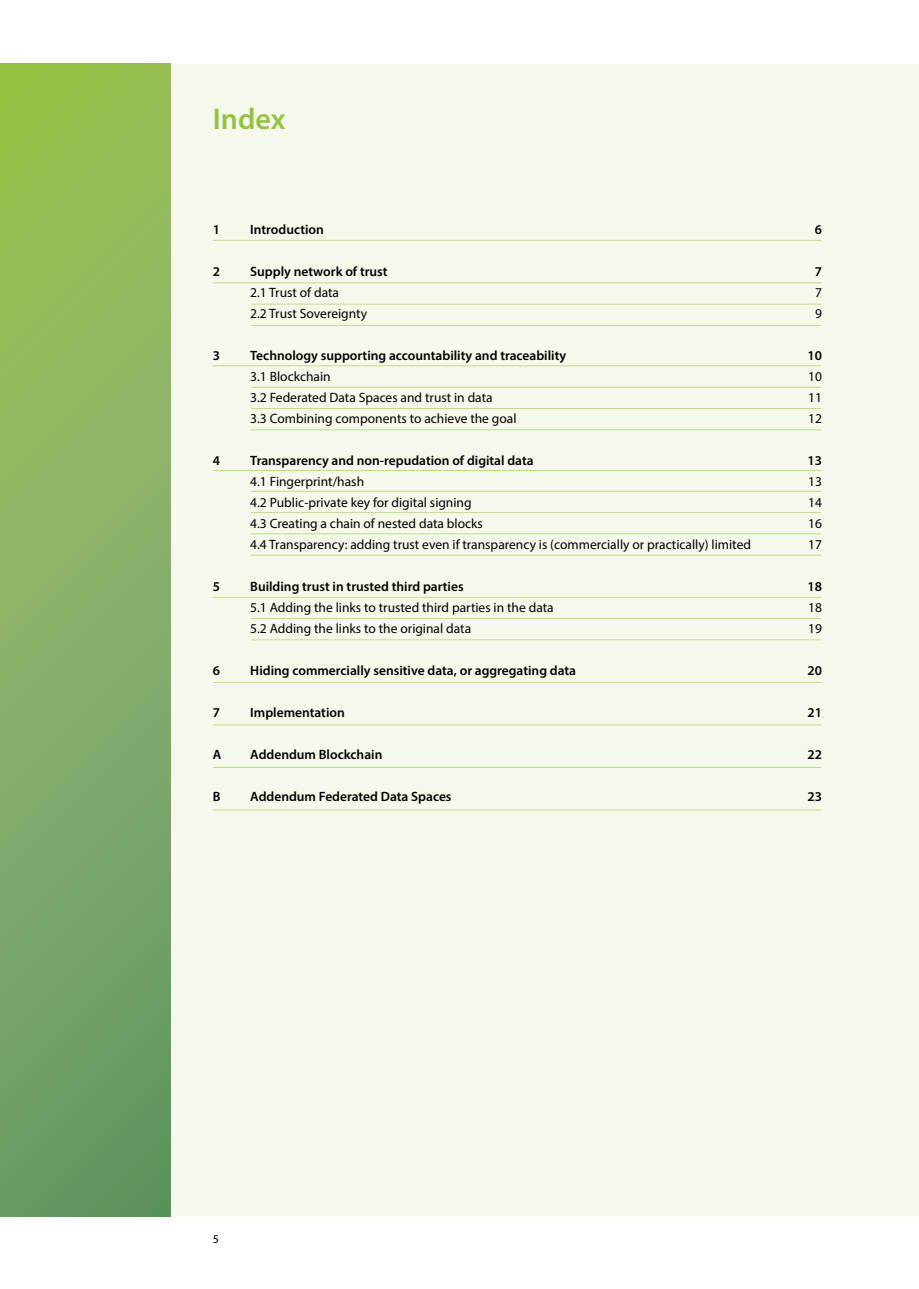
<style>
.page{position:relative;width:919px;height:1289px;background:#fff}
.page>*{position:absolute;margin:0;border:0;box-sizing:border-box;transform-origin:0 0}
.t1{font:600 30px "Myriad Pro";color:#97c141}
.t2{font:13.5px "Myriad Pro";color:#000}
.t3{font:600 13.5px "Myriad Pro";color:#000}
.t4{font:12px "Myriad Pro";color:#000}
</style>
<div class="page">
<div style="left:0;top:64px;width:918px;height:1152px;background:#f5f9ec"></div>
<svg style="left:0;top:64px;width:170px;height:1152px;background:#83ae62"></svg>
<hr style="left:213px;top:240px;width:608px;height:1px;background:#c1da8d">
<hr style="left:213px;top:365px;width:608px;height:1px;background:#c1da8d">
<hr style="left:213px;top:282px;width:608px;height:1px;background:#c1da8d">
<hr style="left:251px;top:304px;width:570px;height:1px;background:#c1da8d">
<hr style="left:251px;top:325px;width:570px;height:1px;background:#c1da8d">
<hr style="left:213px;top:470px;width:608px;height:1px;background:#c1da8d">
<hr style="left:251px;top:387px;width:570px;height:1px;background:#c1da8d">
<hr style="left:251px;top:408px;width:570px;height:1px;background:#c1da8d">
<hr style="left:251px;top:429px;width:570px;height:1px;background:#c1da8d">
<hr style="left:251px;top:491px;width:570px;height:1px;background:#c1da8d">
<hr style="left:251px;top:512px;width:570px;height:1px;background:#c1da8d">
<hr style="left:251px;top:533px;width:570px;height:1px;background:#c1da8d">
<hr style="left:251px;top:554px;width:570px;height:1px;background:#c1da8d">
<hr style="left:213px;top:597px;width:608px;height:1px;background:#c1da8d">
<hr style="left:251px;top:618px;width:570px;height:1px;background:#c1da8d">
<hr style="left:251px;top:639px;width:570px;height:1px;background:#c1da8d">
<hr style="left:213px;top:682px;width:608px;height:1px;background:#c1da8d">
<hr style="left:213px;top:724px;width:608px;height:1px;background:#c1da8d">
<hr style="left:213px;top:767px;width:608px;height:1px;background:#c1da8d">
<hr style="left:213px;top:809px;width:608px;height:1px;background:#c1da8d">
<h1 class="t1" style="left:213px;top:100px;width:74px">Index</h1>
<p class="t3" style="left:213px;top:221px;width:9px">1</p>
<p class="t3" style="left:250px;top:221px;width:75px">Introduction</p>
<p class="t3" style="left:814px;top:221px;width:9px">6</p>
<p class="t3" style="left:213px;top:263px;width:9px">2</p>
<p class="t3" style="left:250px;top:263px;width:139px">Supply network of trust</p>
<p class="t3" style="left:814px;top:263px;width:9px">7</p>
<p class="t2" style="left:250px;top:284px;width:90px">2.1 Trust of data</p>
<p class="t2" style="left:815px;top:284px;width:8px">7</p>
<p class="t2" style="left:250px;top:305px;width:118px">2.2 Trust Sovereignty</p>
<p class="t2" style="left:815px;top:305px;width:8px">9</p>
<p class="t3" style="left:213px;top:347px;width:9px">3</p>
<p class="t3" style="left:250px;top:347px;width:317px">Technology supporting accountability and traceability</p>
<p class="t3" style="left:807px;top:347px;width:16px">10</p>
<p class="t2" style="left:250px;top:368px;width:82px">3.1 Blockchain</p>
<p class="t2" style="left:808px;top:368px;width:15px">10</p>
<p class="t2" style="left:250px;top:389px;width:244px">3.2 Federated Data Spaces and trust in data</p>
<p class="t2" style="left:808px;top:389px;width:15px">11</p>
<p class="t2" style="left:250px;top:410px;width:268px">3.3 Combining components to achieve the goal</p>
<p class="t2" style="left:808px;top:410px;width:15px">12</p>
<p class="t3" style="left:213px;top:452px;width:9px">4</p>
<p class="t3" style="left:250px;top:452px;width:285px">Transparency and non-repudation of digital data</p>
<p class="t3" style="left:807px;top:452px;width:16px">13</p>
<p class="t2" style="left:250px;top:473px;width:115px">4.1 Fingerprint/hash</p>
<p class="t2" style="left:808px;top:473px;width:15px">13</p>
<p class="t2" style="left:250px;top:494px;width:223px">4.2 Public-private key for digital signing</p>
<p class="t2" style="left:808px;top:494px;width:15px">14</p>
<p class="t2" style="left:250px;top:515px;width:234px">4.3 Creating a chain of nested data blocks</p>
<p class="t2" style="left:808px;top:515px;width:15px">16</p>
<p class="t2" style="left:250px;top:536px;width:502px">4.4 Transparency: adding trust even if transparency is (commercially or practically) limited</p>
<p class="t2" style="left:808px;top:536px;width:15px">17</p>
<p class="t3" style="left:213px;top:578px;width:9px">5</p>
<p class="t3" style="left:250px;top:578px;width:215px">Building trust in trusted third parties</p>
<p class="t3" style="left:807px;top:578px;width:16px">18</p>
<p class="t2" style="left:250px;top:599px;width:305px">5.1 Adding the links to trusted third parties in the data</p>
<p class="t2" style="left:808px;top:599px;width:15px">18</p>
<p class="t2" style="left:250px;top:620px;width:222px">5.2 Adding the links to the original data</p>
<p class="t2" style="left:808px;top:620px;width:15px">19</p>
<p class="t3" style="left:213px;top:662px;width:9px">6</p>
<p class="t3" style="left:250px;top:662px;width:327px">Hiding commercially sensitive data, or aggregating data</p>
<p class="t3" style="left:807px;top:662px;width:16px">20</p>
<p class="t3" style="left:213px;top:704px;width:9px">7</p>
<p class="t3" style="left:250px;top:704px;width:96px">Implementation</p>
<p class="t3" style="left:807px;top:704px;width:16px">21</p>
<p class="t3" style="left:213px;top:746px;width:10px">A</p>
<p class="t3" style="left:250px;top:746px;width:134px">Addendum Blockchain</p>
<p class="t3" style="left:807px;top:746px;width:16px">22</p>
<p class="t3" style="left:213px;top:788px;width:9px">B</p>
<p class="t3" style="left:250px;top:788px;width:203px">Addendum Federated Data Spaces</p>
<p class="t3" style="left:807px;top:788px;width:16px">23</p>
<p class="t4" style="left:213px;top:1231px;width:8px">5</p>
</div>
